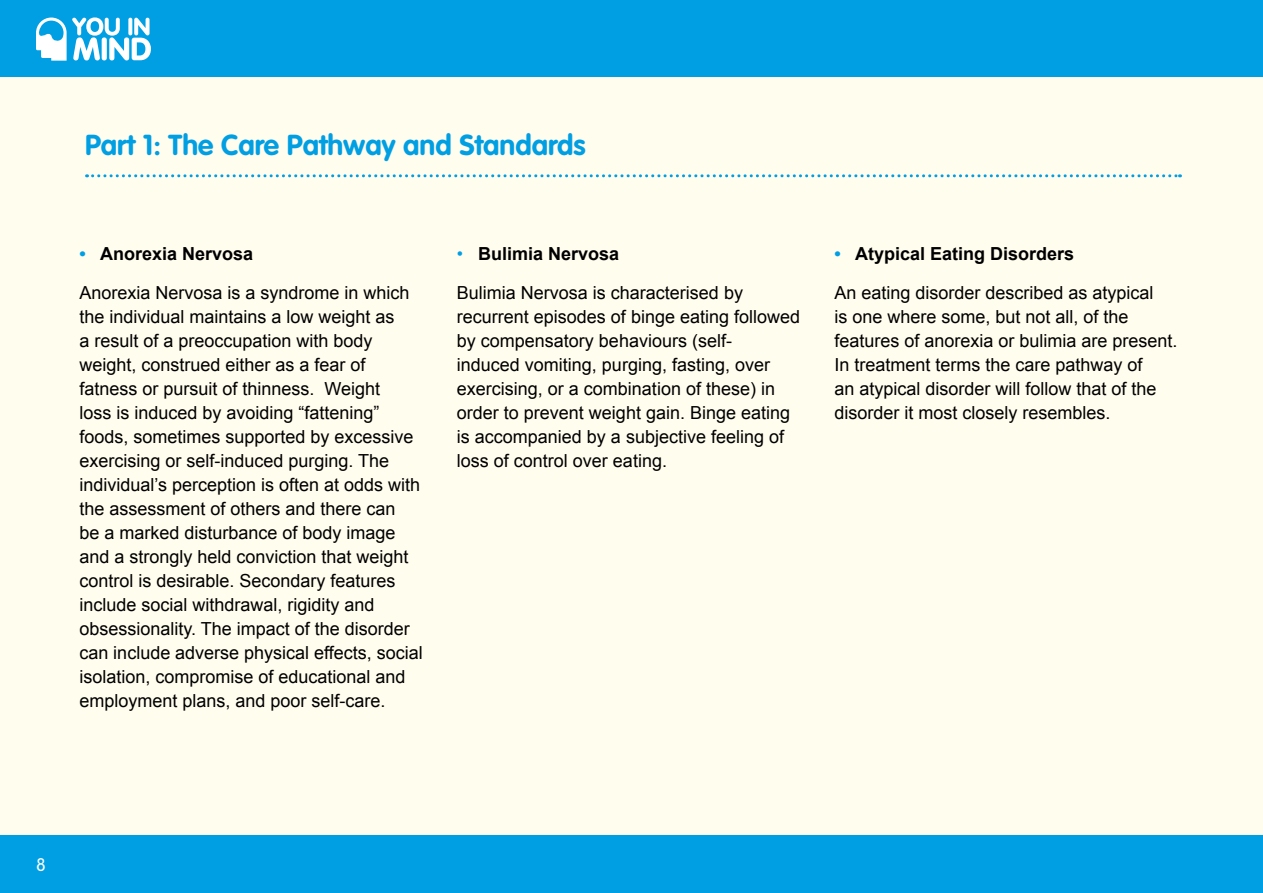
<style>
.page{position:relative;width:1263px;height:893px;background:#fff}
.page>*{position:absolute;margin:0;border:0;box-sizing:border-box;transform-origin:0 0}
.t1{font:700 28.5px "VAG Rounded";color:#009fe3}
.t2{font:18px/24px "Arial";color:#000}
.t3{font:300 18px "VAG Rounded";color:#fff}
.s1{font-weight:700;color:#009fe3}
.s2{font-weight:700}
.s3{color:#009fe3}
</style>
<div class="page">
<div style="left:0;top:77px;width:1263px;height:759px;background:#fffdee"></div>
<div style="left:0;top:0;width:1263px;height:77px;background:#009fe3"></div>
<div style="left:0;top:836px;width:1263px;height:57px;background:#009fe3"></div>
<svg style="left:87px;top:174px;width:1093px;height:3px"></svg>
<svg style="left:36px;top:17px;width:115px;height:44px"></svg>
<h1 class="t1" style="left:85px;top:128px;width:502px">Part 1: The Care Pathway and Standards</h1>
<p class="t2" style="left:79px;top:234px;width:332px;line-height:39px"><span class="s1">•</span> <span class="s2">Anorexia Nervosa<br></span>Anorexia Nervosa is a syndrome in which</p>
<p class="t2" style="left:79px;top:305px;width:345px">the individual maintains a low weight as<br>a result of a preoccupation with body weight, construed either as a fear of fatness or pursuit of thinness. Weight<br>loss is induced by avoiding “fattening” foods, sometimes supported by excessive exercising or self-induced purging. The individual’s perception is often at odds with the assessment of others and there can<br>be a marked disturbance of body image and a strongly held conviction that weight control is desirable. Secondary features include social withdrawal, rigidity and obsessionality. The impact of the disorder can include adverse physical effects, social isolation, compromise of educational and employment plans, and poor self-care.</p>
<p class="t2" style="left:457px;top:234px;width:288px;line-height:39px"><span class="s3">•</span> <span class="s2">Bulimia Nervosa<br></span>Bulimia Nervosa is characterised by</p>
<p class="t2" style="left:457px;top:305px;width:345px">recurrent episodes of binge eating followed by compensatory behaviours (self-<br>induced vomiting, purging, fasting, over exercising, or a combination of these) in order to prevent weight gain. Binge eating is accompanied by a subjective feeling of loss of control over eating.</p>
<p class="t2" style="left:834px;top:234px;width:321px;line-height:39px"><span class="s1">•</span> <span class="s2">Atypical Eating Disorders<br></span>An eating disorder described as atypical</p>
<p class="t2" style="left:834px;top:304px;width:345px">is one where some, but not all, of the features of anorexia or bulimia are present.<br>In treatment terms the care pathway of<br>an atypical disorder will follow that of the disorder it most closely resembles.</p>
<p class="t3" style="left:36px;top:854px;width:11px">8</p>
</div>
